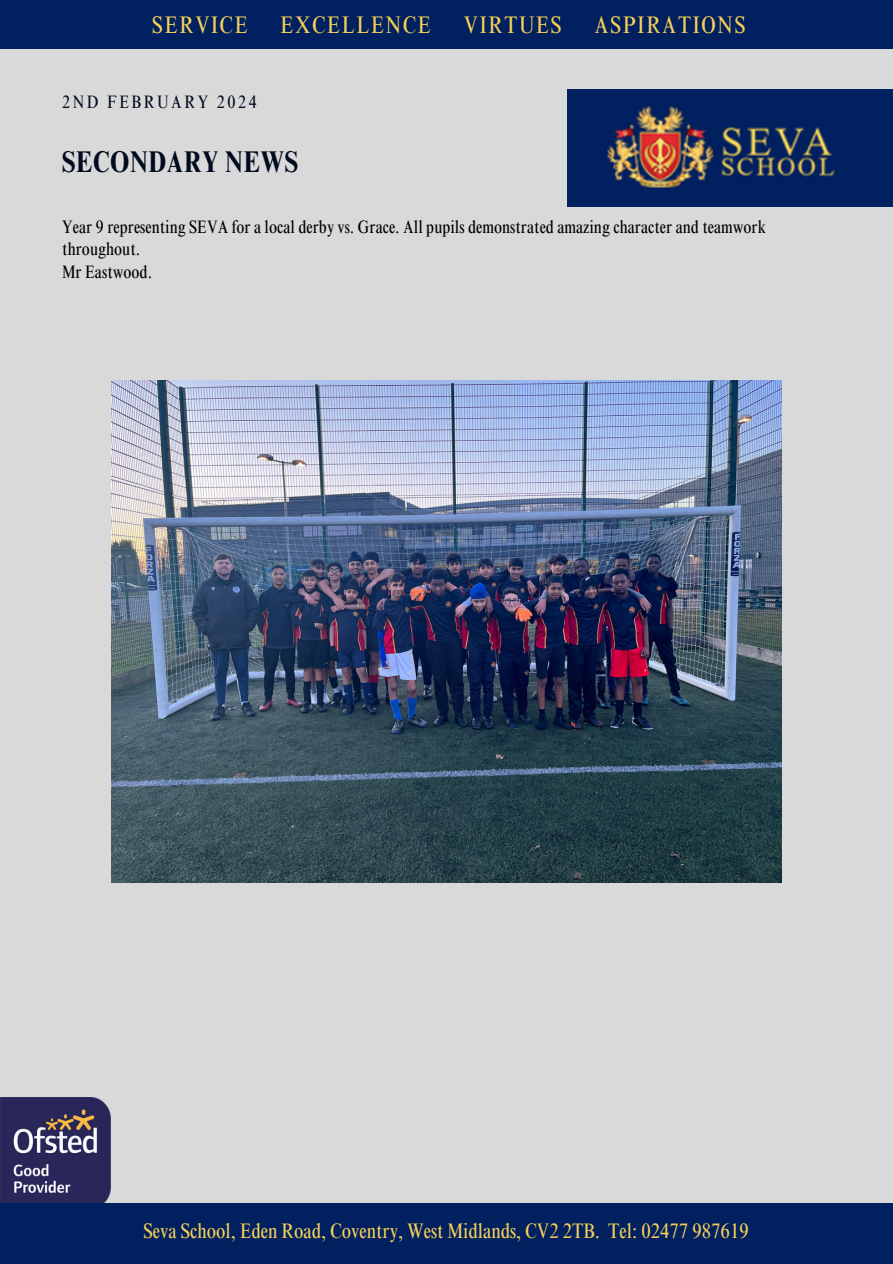
<style>
.page{position:relative;width:893px;height:1264px;background:#fff}
.page>*{position:absolute;margin:0;border:0;box-sizing:border-box;transform-origin:0 0}
.t1{font:700 condensed 30px "Times NRMT Pro";letter-spacing:.02em;color:#000b1d}
.t2{font:condensed 24px "Times NRMT Pro";letter-spacing:.07em;color:#f7d057}
.t3{font:condensed 21px "Times NRMT Pro";color:#f7d057}
.t4{font:condensed 18px/22.5px "Times NRMT Pro";color:#000}
.t5{font:condensed 18px "Times NRMT Pro";letter-spacing:.14em;color:#000b1d}
</style>
<div class="page">
<div style="left:0;top:0;width:892px;height:1263px;background:#d9d9d9"></div>
<img style="left:567px;top:89px;width:325px;height:117px">
<div style="left:0;top:0;width:892px;height:48px;background:#002060"></div>
<img style="left:0;top:1097px;width:110px;height:106px">
<div style="left:0;top:1203px;width:892px;height:60px;background:#002060"></div>
<img style="left:112px;top:380px;width:669px;height:502px">
<h2 class="t2" style="left:152px;top:16px;width:97px">SERVICE</h2>
<h2 class="t2" style="left:280px;top:16px;width:152px">EXCELLENCE</h2>
<h2 class="t2" style="left:463px;top:16px;width:99px">VIRTUES</h2>
<h2 class="t2" style="left:594px;top:16px;width:152px">ASPIRATIONS</h2>
<p class="t5" style="left:62px;top:95px;width:196px">2ND FEBRUARY 2024</p>
<h1 class="t1" style="left:62px;top:150px;width:238px">SECONDARY NEWS</h1>
<p class="t4" style="left:62px;top:217px;width:705px">Year 9 representing SEVA for a local derby vs. Grace. All pupils demonstrated amazing character and teamwork throughout.<br>Mr Eastwood.</p>
<p class="t3" style="left:143px;top:1222px;width:606px">Seva School, Eden Road, Coventry, West Midlands, CV2 2TB. Tel: 02477 987619</p>
</div>
